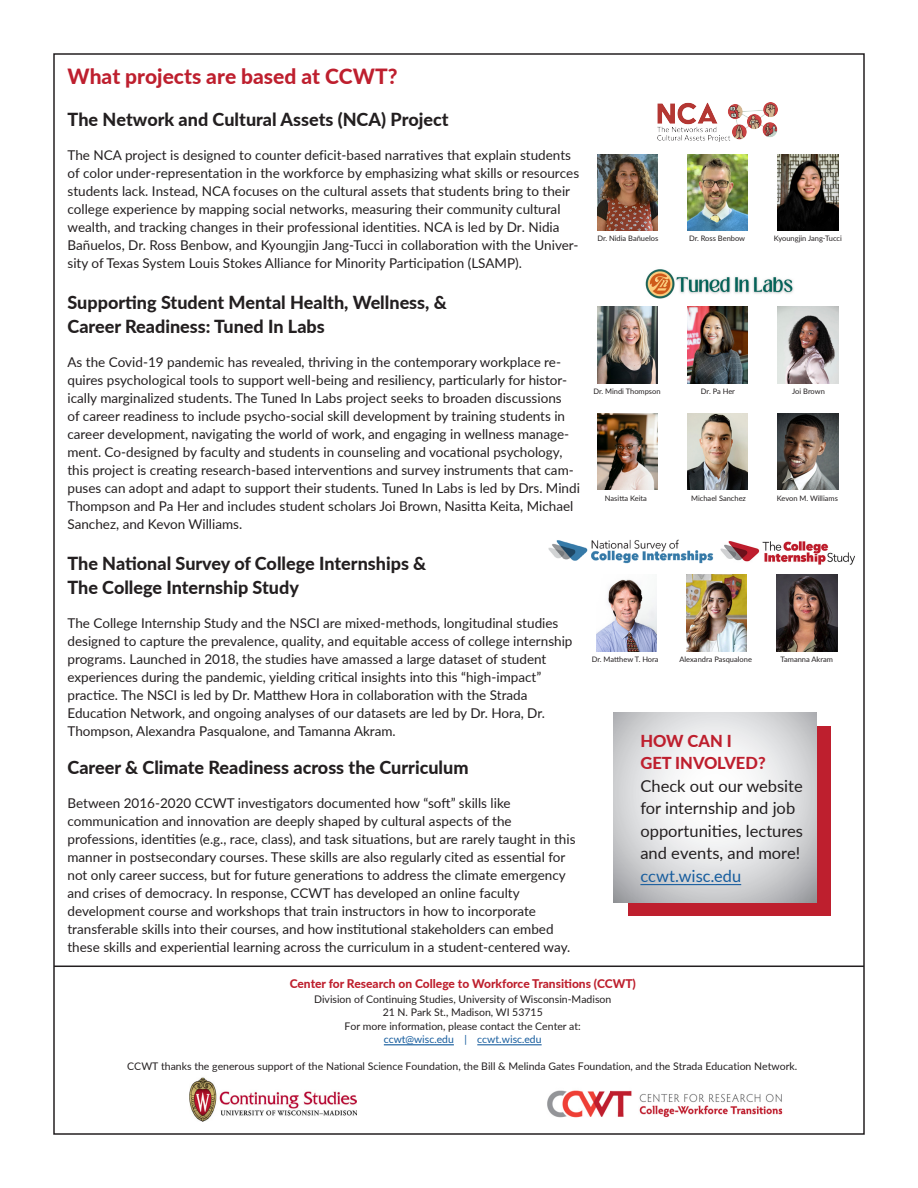
<style>
.page{position:relative;width:918px;height:1188px;background:#fff}
.page>*{position:absolute;margin:0;border:0;box-sizing:border-box;transform-origin:0 0}
.t1{font:800 21px "Lato";color:#be1f2e}
.t2{font:800 18px/24px "Lato";color:#231f20}
.t3{font:16.5px/22.5px "Lato";color:#231f20}
.t4{font:13.5px/18px "Lato";color:#231f20}
.t5{font:800 12px "Lato";color:#be1f2d}
.t6{font:10.5px/13.5px "Lato";color:#231f20;text-align:center}
.t7{font:7.5px "Lato";color:#231f20}
.s1{font-weight:800;color:#be1f2e}
.s2{color:#175d9e}
</style>
<div class="page">
<img style="left:547px;top:1090px;width:236px;height:28px">
<img style="left:189px;top:1077px;width:168px;height:44px">
<hr style="left:54px;top:966px;width:810px;height:1px;background:#231f20">
<div style="left:628px;top:727px;width:203px;height:189px;background:#be1f2e"></div>
<svg style="left:613px;top:713px;width:203px;height:189px;background:#dedee0"></svg>
<img style="left:720px;top:541px;width:135px;height:24px">
<img style="left:548px;top:539px;width:166px;height:25px">
<img style="left:597px;top:154px;width:61px;height:77px">
<img style="left:687px;top:154px;width:61px;height:77px">
<img style="left:778px;top:154px;width:60px;height:77px">
<img style="left:597px;top:307px;width:61px;height:76px">
<img style="left:778px;top:307px;width:60px;height:76px">
<img style="left:596px;top:579px;width:61px;height:72px">
<img style="left:686px;top:575px;width:61px;height:76px">
<img style="left:777px;top:575px;width:60px;height:76px">
<img style="left:645px;top:269px;width:149px;height:30px">
<img style="left:687px;top:307px;width:61px;height:76px">
<img style="left:597px;top:414px;width:61px;height:76px">
<img style="left:687px;top:414px;width:61px;height:76px">
<img style="left:778px;top:414px;width:60px;height:76px">
<hr style="left:640px;top:884px;width:101px;height:1px;background:#175d9e">
<hr style="left:384px;top:1045px;width:70px;height:1px;background:#175d9e">
<hr style="left:477px;top:1045px;width:65px;height:1px;background:#175d9e">
<img style="left:657px;top:103px;width:120px;height:38px">
<p class="t1" style="left:68px;top:61px;width:331px">What projects are based at CCWT?</p>
<p class="t2" style="left:68px;top:107px;width:383px">The Network and Cultural Assets (NCA) Project</p>
<p class="t4" style="left:68px;top:146px;width:513px">The NCA project is designed to counter deficit-based narratives that explain students of color under-representation in the workforce by emphasizing what skills or resources students lack. Instead, NCA focuses on the cultural assets that students bring to their college experience by mapping social networks, measuring their community cultural wealth, and tracking changes in their professional identities. NCA is led by Dr. Nidia Bañuelos, Dr. Ross Benbow, and Kyoungjin Jang-Tucci in collaboration with the Univer&shy;sity of Texas System Louis Stokes Alliance for Minority Participation (LSAMP).</p>
<p class="t2" style="left:67px;top:290px;width:381px">Supporting Student Mental Health, Wellness, &amp;<br>Career Readiness: Tuned In Labs</p>
<p class="t4" style="left:67px;top:353px;width:514px">As the Covid-19 pandemic has revealed, thriving in the contemporary workplace re&shy;quires psychological tools to support well-being and resiliency, particularly for histor&shy;ically marginalized students. The Tuned In Labs project seeks to broaden discussions<br>of career readiness to include psycho-social skill development by training students in career development, navigating the world of work, and engaging in wellness manage&shy;ment. Co-designed by faculty and students in counseling and vocational psychology, this project is creating research-based interventions and survey instruments that cam&shy;puses can adopt and adapt to support their students. Tuned In Labs is led by Drs. Mindi Thompson and Pa Her and includes student scholars Joi Brown, Nasitta Keita, Michael Sanchez, and Kevon Williams.</p>
<p class="t2" style="left:68px;top:551px;width:360px">The National Survey of College Internships &amp;</p>
<p class="t2" style="left:68px;top:575px;width:233px">The College Internship Study</p>
<p class="t4" style="left:68px;top:614px;width:492px">The College Internship Study and the NSCI are mixed-methods, longitudinal studies</p>
<p class="t4" style="left:68px;top:632px;width:507px">designed to capture the prevalence, quality, and equitable access of college internship programs. Launched in 2018, the studies have amassed a large dataset of student experiences during the pandemic, yielding critical insights into this “high-impact”</p>
<p class="t4" style="left:68px;top:686px;width:462px">practice. The NSCI is led by Dr. Matthew Hora in collaboration with the Strada</p>
<p class="t4" style="left:68px;top:704px;width:479px">Education Network, and ongoing analyses of our datasets are led by Dr. Hora, Dr.<br>Thompson, Alexandra Pasqualone, and Tamanna Akram.</p>
<p class="t2" style="left:68px;top:755px;width:403px">Career &amp; Climate Readiness across the Curriculum</p>
<p class="t4" style="left:68px;top:794px;width:445px">Between 2016-2020 CCWT investigators documented how “soft” skills like</p>
<p class="t4" style="left:68px;top:812px;width:446px">communication and innovation are deeply shaped by cultural aspects of the</p>
<p class="t4" style="left:68px;top:830px;width:510px">professions, identities (e.g., race, class), and task situations, but are rarely taught in this manner in postsecondary courses. These skills are also regularly cited as essential for not only career success, but for future generations to address the climate emergency and crises of democracy. In response, CCWT has developed an online faculty</p>
<p class="t4" style="left:68px;top:902px;width:470px">development course and workshops that train instructors in how to incorporate</p>
<p class="t4" style="left:68px;top:920px;width:504px">transferable skills into their courses, and how institutional stakeholders can embed these skills and experiential learning across the curriculum in a student-centered way.</p>
<p class="t7" style="left:597px;top:233px;width:62px">Dr. Nidia Bañuelos</p>
<p class="t7" style="left:689px;top:233px;width:58px">Dr. Ross Benbow</p>
<p class="t7" style="left:774px;top:233px;width:70px">Kyoungjin Jang-Tucci</p>
<p class="t7" style="left:593px;top:386px;width:69px">Dr. Mindi Thompson</p>
<p class="t7" style="left:701px;top:386px;width:36px">Dr. Pa Her</p>
<p class="t7" style="left:792px;top:386px;width:34px">Joi Brown</p>
<p class="t7" style="left:605px;top:493px;width:44px">Nasitta Keita</p>
<p class="t7" style="left:691px;top:493px;width:56px">Michael Sanchez</p>
<p class="t7" style="left:777px;top:493px;width:63px">Kevon M. Williams</p>
<p class="t7" style="left:592px;top:654px;width:68px">Dr. Matthew T. Hora</p>
<p class="t7" style="left:679px;top:654px;width:74px">Alexandra Pasqualone</p>
<p class="t7" style="left:781px;top:654px;width:54px">Tamanna Akram</p>
<p class="t3" style="left:640px;top:729px;width:164px"><span class="s1">HOW CAN I<br>GET INVOLVED?<br></span>Check out our website for internship and job opportunities, lectures and events, and more! <span class="s2">ccwt.</span><span class="s2">wisc.edu</span></p>
<p class="t5" style="left:290px;top:975px;width:348px">Center for Research on College to Workforce Transitions (CCWT)</p>
<p class="t6" style="left:314px;top:991px;width:299px">Division of Continuing Studies, University of Wisconsin-Madison 21 N. Park St., Madison, WI 53715<br>For more information, please contact the Center at: <span class="s2">ccwt@wisc.edu |</span> <span class="s2">ccwt.w</span><span class="s2">isc.edu</span></p>
<p class="t6" style="left:127px;top:1059px;width:672px">CCWT thanks the generous support of the National Science Foundation, the Bill &amp; Melinda Gates Foundation, and the Strada Education Network.</p>
</div>
